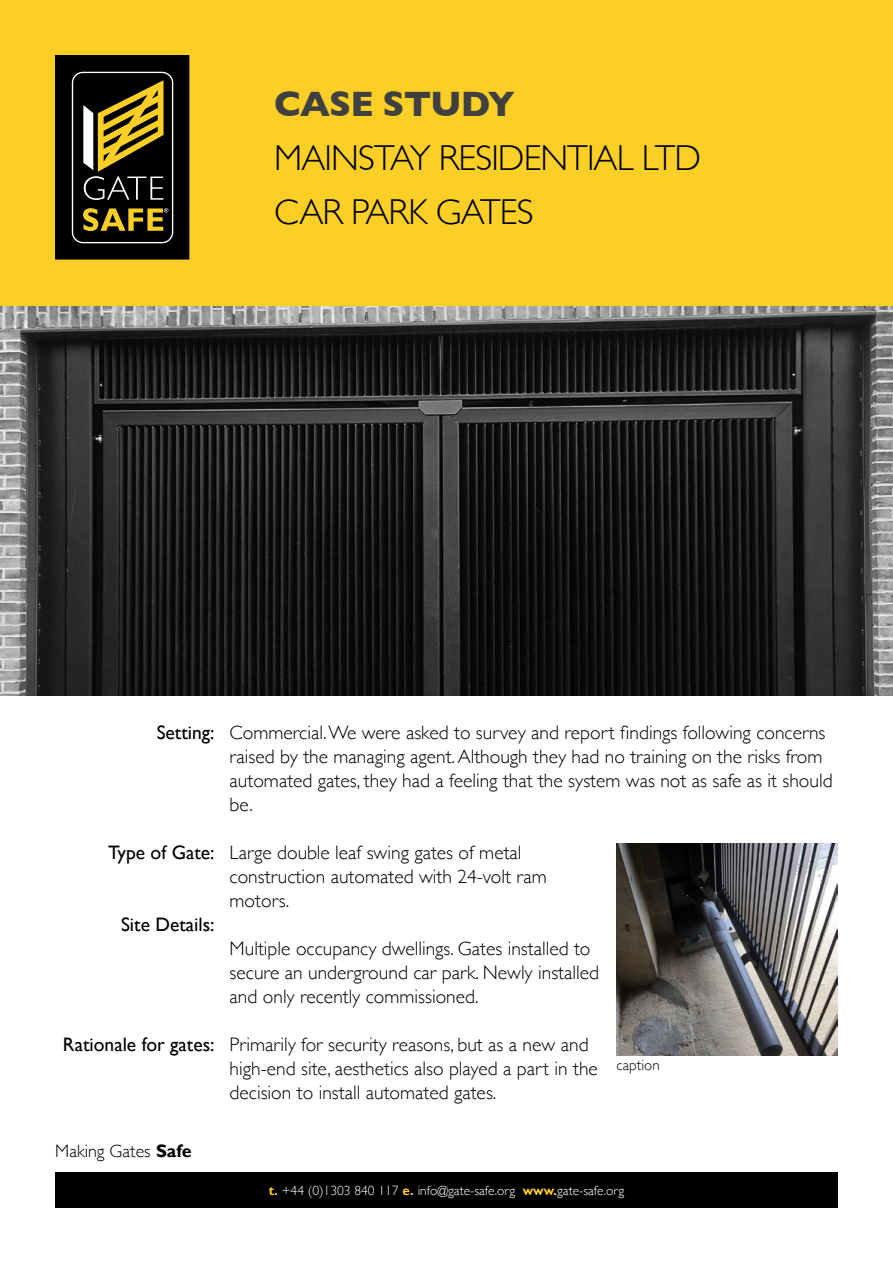
<style>
.page{position:relative;width:893px;height:1263px;background:#fff}
.page>*{position:absolute;margin:0;border:0;box-sizing:border-box;transform-origin:0 0}
.t1{font:300 36px/54px "Gill Sans";letter-spacing:-.025em;color:#000}
.t2{font:700 36px "Gill Sans";letter-spacing:-.025em;color:#404040}
.t3{font:300 19.5px/24px "Gill Sans";color:#000}
.t4{font:19.5px "Gill Sans";color:#000}
.t5{font:300 18px "Gill Sans";color:#000}
.t6{font:300 15px "Gill Sans";color:#000}
.t7{font:300 13.5px "Gill Sans";color:#fff}
.s1{font-weight:700}
.s2{font-weight:700;color:#fccf26}
</style>
<div class="page">
<div style="left:55px;top:1172px;width:783px;height:36px;background:#000"></div>
<div style="left:0;top:0;width:893px;height:306px;background:#fccf26"></div>
<div style="left:56px;top:56px;width:133px;height:203px;background:#000"></div>
<div style="left:55px;top:55px;width:134px;height:204px;border:1px solid #000"></div>
<div style="left:72px;top:72px;width:101px;height:171px;border:1px solid #fff;border-radius:11px"></div>
<svg style="left:83px;top:80px;width:81px;height:120px"></svg>
<svg style="left:83px;top:208px;width:85px;height:23px"></svg>
<img style="left:0;top:306px;width:893px;height:389px">
<img style="left:617px;top:843px;width:221px;height:213px">
<h1 class="t2" style="left:274px;top:75px;width:242px">CASE STUDY</h1>
<h1 class="t1" style="left:274px;top:129px;width:428px">MAINSTAY RESIDENTIAL LTD<br>CAR PARK GATES</h1>
<p class="t4" style="left:157px;top:720px;width:59px">Setting:</p>
<p class="t4" style="left:108px;top:840px;width:108px">Type of Gate:</p>
<p class="t4" style="left:121px;top:912px;width:95px">Site Details:</p>
<p class="t4" style="left:63px;top:1032px;width:153px">Rationale for gates:</p>
<p class="t3" style="left:230px;top:719px;width:604px">Commercial. We were asked to survey and report findings following concerns raised by the managing agent. Although they had no training on the risks from automated gates, they had a feeling that the system was not as safe as it should be.</p>
<p class="t3" style="left:230px;top:839px;width:319px">Large double leaf swing gates of metal construction automated with 24-volt ram motors.</p>
<p class="t3" style="left:230px;top:935px;width:371px">Multiple occupancy dwellings. Gates installed to secure an underground car park. Newly installed and only recently commissioned.</p>
<p class="t3" style="left:230px;top:1031px;width:370px">Primarily for security reasons, but as a new and high-end site, aesthetics also played a part in the decision to install automated gates.</p>
<p class="t6" style="left:617px;top:1053px;width:45px">caption</p>
<p class="t5" style="left:55px;top:1137px;width:138px">Making Gates <span class="s1">Safe</span></p>
<p class="t7" style="left:269px;top:1179px;width:357px"><span class="s2">t.</span> +44 (0)1303 840 117 <span class="s2">e.</span> info@gate-safe.org <span class="s2">www.</span>gate-safe.org</p>
</div>
